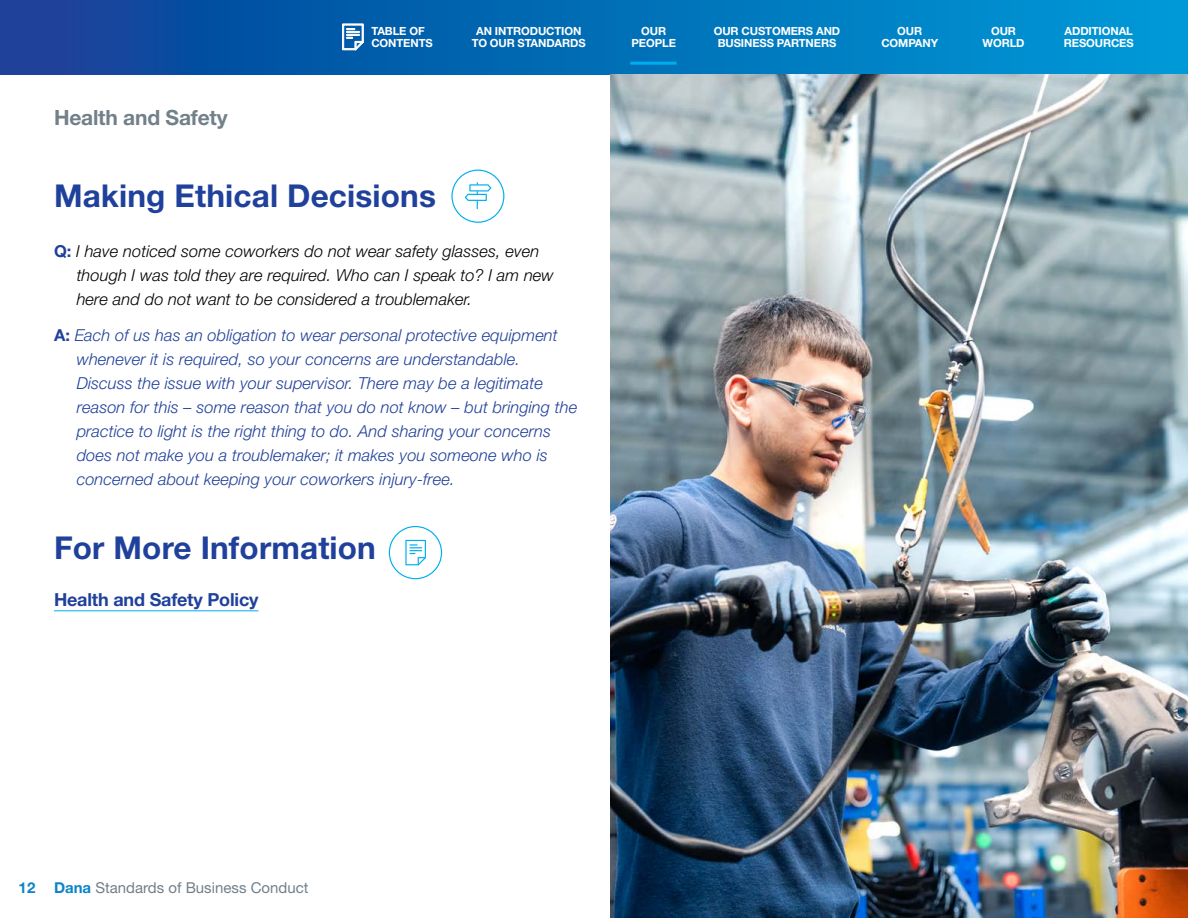
<style>
.page{position:relative;width:1188px;height:918px;background:#fff}
.page>*{position:absolute;margin:0;border:0;box-sizing:border-box;transform-origin:0 0}
.t1{font:700 31.5px "Helvetica Neue LT Pro";letter-spacing:.005em;color:#20419b}
.t2{font:700 21px "Helvetica Neue LT Pro";letter-spacing:-.01em;color:#72808a}
.t3{font:700 18px "Helvetica Neue LT Pro";letter-spacing:-.01em;color:#20419b}
.t4{font:italic 300 16.5px/24px "Helvetica Neue LT Pro";letter-spacing:.005em;color:#20419b}
.t5{font:italic 300 16.5px/24px "Helvetica Neue LT Pro";letter-spacing:.005em;color:#000}
.t6{font:15px "Helvetica Neue LT Pro";color:#72808a}
.t7{font:700 11.25px/12px "Helvetica Neue LT Pro";letter-spacing:-.01em;color:#fff;text-align:center}
.s1{font-weight:700;font-style:normal;color:#20419b}
.s2{font-weight:700;font-style:normal}
.s3{font-weight:700;color:#0b85c8}
</style>
<div class="page">
<svg style="left:0;top:0;width:1188px;height:75px;background:#056cb6"></svg>
<svg style="left:342px;top:23px;width:22px;height:28px"></svg>
<hr style="left:630px;top:62px;width:47px;height:3px;background:#00aeef">
<hr style="left:54px;top:610px;width:205px;height:1px;background:#00aeef">
<svg style="left:451px;top:170px;width:53px;height:53px"></svg>
<svg style="left:389px;top:526px;width:53px;height:53px"></svg>
<img style="left:611px;top:75px;width:577px;height:843px">
<p class="t2" style="left:54px;top:105px;width:175px">Health and Safety</p>
<p class="t7" style="left:371px;top:25px;width:63px;text-align:left">TABLE OF<br>CONTENTS</p>
<p class="t7" style="left:472px;top:25px;width:116px">AN INTRODUCTION<br>TO OUR STANDARDS</p>
<h1 class="t1" style="left:54px;top:176px;width:384px">Making Ethical Decisions</h1>
<p class="t5" style="left:77px;top:238px;width:479px;text-indent:-23px"><span class="s1">Q:</span> I have noticed some coworkers do not wear safety glasses, even though I was told they are required. Who can I speak to? I am new here and do not want to be considered a troublemaker.</p>
<p class="t4" style="left:77px;top:322px;width:502px;text-indent:-23px"><span class="s2">A:</span> Each of us has an obligation to wear personal protective equipment whenever it is required, so your concerns are understandable.<br>Discuss the issue with your supervisor. There may be a legitimate reason for this – some reason that you do not know – but bringing the practice to light is the right thing to do. And sharing your concerns does not make you a troublemaker; it makes you someone who is concerned about keeping your coworkers injury-free.</p>
<h1 class="t1" style="left:54px;top:528px;width:323px">For More Information</h1>
<p class="t3" style="left:54px;top:589px;width:206px">Health and Safety Policy</p>
<p class="t7" style="left:632px;top:25px;width:46px">OUR<br>PEOPLE</p>
<p class="t7" style="left:714px;top:25px;width:128px">OUR CUSTOMERS AND<br>BUSINESS PARTNERS</p>
<p class="t7" style="left:881px;top:25px;width:58px">OUR<br>COMPANY</p>
<p class="t7" style="left:983px;top:25px;width:44px">OUR<br>WORLD</p>
<p class="t7" style="left:1064px;top:25px;width:71px;text-align:left">ADDITIONAL<br>RESOURCES</p>
<p class="t6" style="left:19px;top:879px;width:291px"><span class="s3">12 Dana</span> Standards of Business Conduct</p>
</div>
